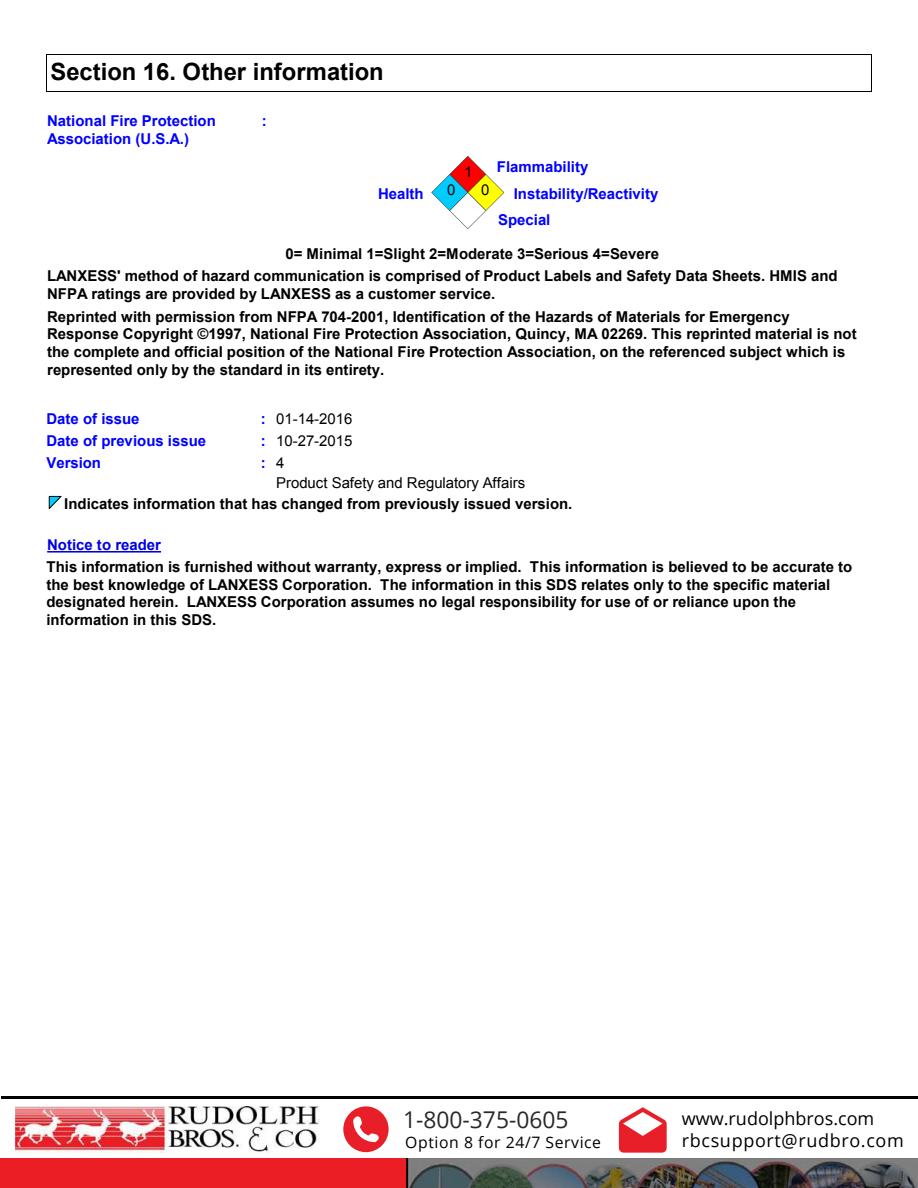
<style>
.page{position:relative;width:918px;height:1188px;background:#fff}
.page>*{position:absolute;margin:0;border:0;box-sizing:border-box;transform-origin:0 0}
.t1{font:700 23.7px "Arial";color:#000}
.t2{font:23.1px "Open Sans";color:#292829}
.t3{font:18px "Open Sans";letter-spacing:.035em;color:#000}
.t4{font:18px "Open Sans";color:#000}
.t5{font:15.75px "Open Sans";letter-spacing:.035em;color:#000}
.t6{font:700 15px/17.9px "Arial";color:#000}
.t7{font:700 15px/22.2px "Arial";color:#00f}
.t8{font:15px/22.2px "Arial";color:#000;text-align:justify}
.t9{font:700 15px "Arial";color:#0000e5}
</style>
<div class="page">
<svg style="left:343px;top:1106px;width:46px;height:46px"></svg>
<svg style="left:619px;top:1107px;width:48px;height:46px"></svg>
<img style="left:15px;top:1106px;width:305px;height:47px">
<hr style="left:1px;top:1097px;width:917px;height:2px;background:#000101">
<img style="left:405px;top:1158px;width:513px;height:30px">
<div style="left:0;top:1158px;width:405px;height:30px;background:#eb1e26"></div>
<hr style="left:46px;top:54px;width:826px;height:1px;background:#000">
<hr style="left:871px;top:54px;width:1px;height:37px;background:#000">
<hr style="left:46px;top:91px;width:826px;height:1px;background:#000">
<hr style="left:46px;top:54px;width:1px;height:37px;background:#000">
<hr style="left:47px;top:551px;width:114px;height:2px;background:#0000e5">
<svg style="left:49px;top:496px;width:13px;height:13px"></svg>
<svg style="left:431px;top:156px;width:73px;height:73px"></svg>
<h1 class="t1" style="left:51px;top:56px;width:335px">Section 16. Other information</h1>
<p class="t7" style="left:47px;top:112px;width:170px;line-height:17.9px">National Fire Protection<br>Association (U.S.A.)</p>
<p class="t7" style="left:262px;top:110px;width:6px">:</p>
<p class="t7" style="left:378px;top:183px;width:47px">Health</p>
<p class="t8" style="left:447px;top:178px;width:10px">0</p>
<p class="t8" style="left:464px;top:160px;width:10px">1</p>
<p class="t8" style="left:481px;top:178px;width:10px">0</p>
<p class="t7" style="left:497px;top:156px;width:93px">Flammability</p>
<p class="t7" style="left:514px;top:183px;width:146px">Instability/Reactivity</p>
<p class="t7" style="left:498px;top:210px;width:54px">Special</p>
<p class="t6" style="left:285px;top:245px;width:375px">0= Minimal 1=Slight 2=Moderate 3=Serious 4=Severe</p>
<p class="t6" style="left:47px;top:268px;width:792px">LANXESS' method of hazard communication is comprised of Product Labels and Safety Data Sheets. HMIS and<br>NFPA ratings are provided by LANXESS as a customer service.</p>
<p class="t6" style="left:47px;top:308px;width:811px">Reprinted with permission from NFPA 704-2001, Identification of the Hazards of Materials for Emergency Response Copyright ©1997, National Fire Protection Association, Quincy, MA 02269. This reprinted material is not the complete and official position of the National Fire Protection Association, on the referenced subject which is represented only by the standard in its entirety.</p>
<p class="t7" style="left:46px;top:408px;width:161px">Date of issue<br>Date of previous issue<br>Version</p>
<p class="t7" style="left:261px;top:408px;width:6px;line-height:21.8px">: :</p>
<p class="t7" style="left:261px;top:452px;width:6px">:</p>
<p class="t8" style="left:276px;top:408px;width:78px">01-14-2016<br>10-27-2015<br>4</p>
<p class="t8" style="left:276px;top:472px;width:251px">Product Safety and Regulatory Affairs</p>
<p class="t6" style="left:64px;top:495px;width:510px">Indicates information that has changed from previously issued version.</p>
<p class="t9" style="left:47px;top:535px;width:115px">Notice to reader</p>
<p class="t6" style="left:46px;top:558px;width:807px">This information is furnished without warranty, express or implied. This information is believed to be accurate to the best knowledge of LANXESS Corporation. The information in this SDS relates only to the specific material designated herein. LANXESS Corporation assumes no legal responsibility for use of or reliance upon the information in this SDS.</p>
<h2 class="t2" style="left:403px;top:1104px;width:167px">1-800-375-0605</h2>
<p class="t4" style="left:682px;top:1106px;width:194px">www.rudolphbros.com</p>
<p class="t5" style="left:405px;top:1131px;width:197px">Option 8 for 24/7 Service</p>
<p class="t3" style="left:682px;top:1128px;width:224px">rbcsupport@rudbro.com</p>
</div>
